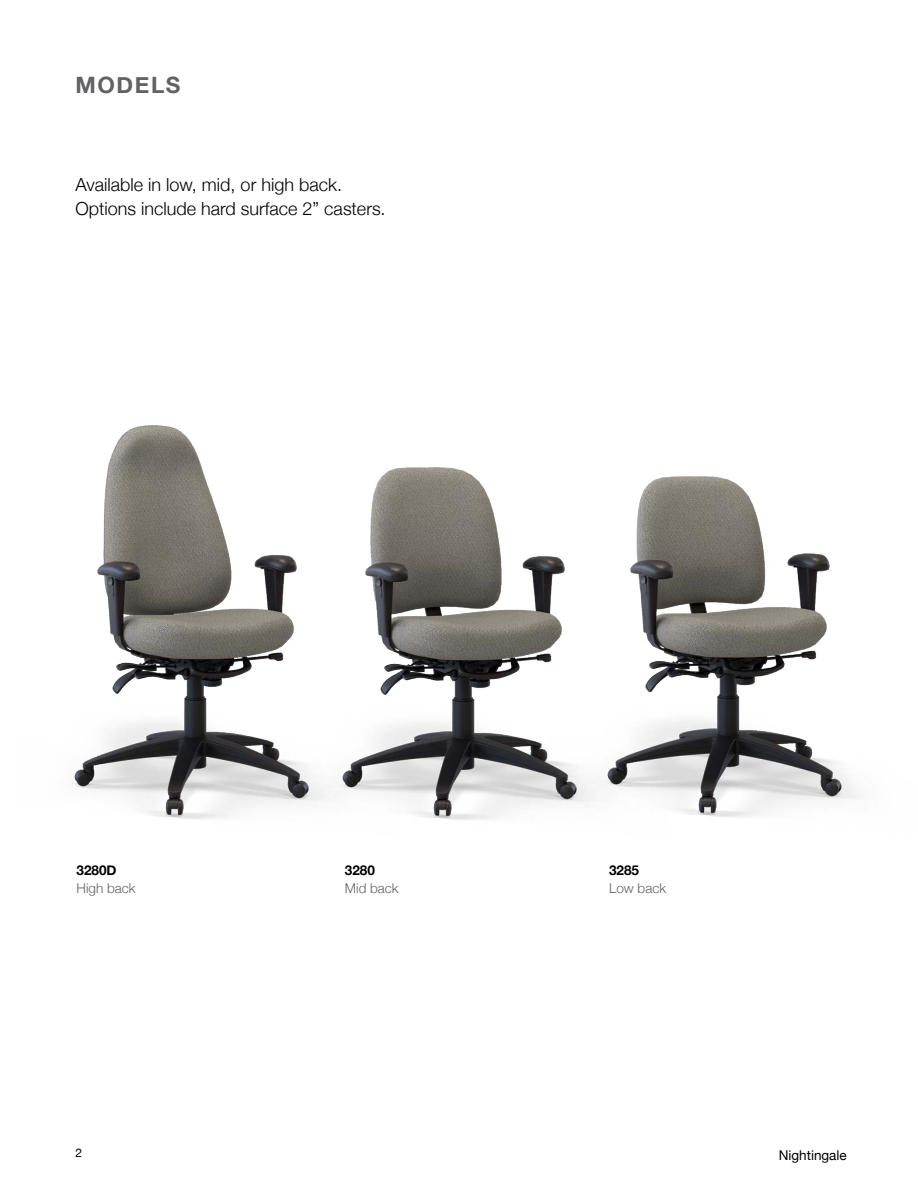
<style>
.page{position:relative;width:918px;height:1188px;background:#fff}
.page>*{position:absolute;margin:0;border:0;box-sizing:border-box;transform-origin:0 0}
.t1{font:700 22.5px "Helvetica Neue";color:#616264}
.t2{font:300 18px/24px "Helvetica Neue";color:#000}
.t3{font:300 13.5px "Helvetica Neue";color:#616264}
.t4{font:700 13.5px "Helvetica Neue";color:#000}
.t5{font:13.5px "Helvetica Neue";color:#000}
.t6{font:12px "Helvetica Neue";color:#000}
</style>
<div class="page">
<img style="left:668px;top:477px;width:193px;height:340px">
<img style="left:400px;top:467px;width:268px;height:353px">
<img style="left:74px;top:426px;width:326px;height:393px">
<p class="t1" style="left:76px;top:67px;width:106px">MODELS</p>
<p class="t2" style="left:76px;top:172px;width:312px">Available in low, mid, or high back.<br>Options include hard surface 2” casters.</p>
<p class="t4" style="left:76px;top:859px;width:42px">3280D</p>
<p class="t3" style="left:76px;top:880px;width:61px">High back</p>
<p class="t4" style="left:345px;top:859px;width:32px">3280</p>
<p class="t3" style="left:345px;top:880px;width:55px">Mid back</p>
<p class="t4" style="left:609px;top:860px;width:32px">3285</p>
<p class="t3" style="left:609px;top:880px;width:59px">Low back</p>
<p class="t6" style="left:76px;top:1144px;width:8px">2</p>
<p class="t5" style="left:779px;top:1146px;width:69px">Nightingale</p>
</div>
